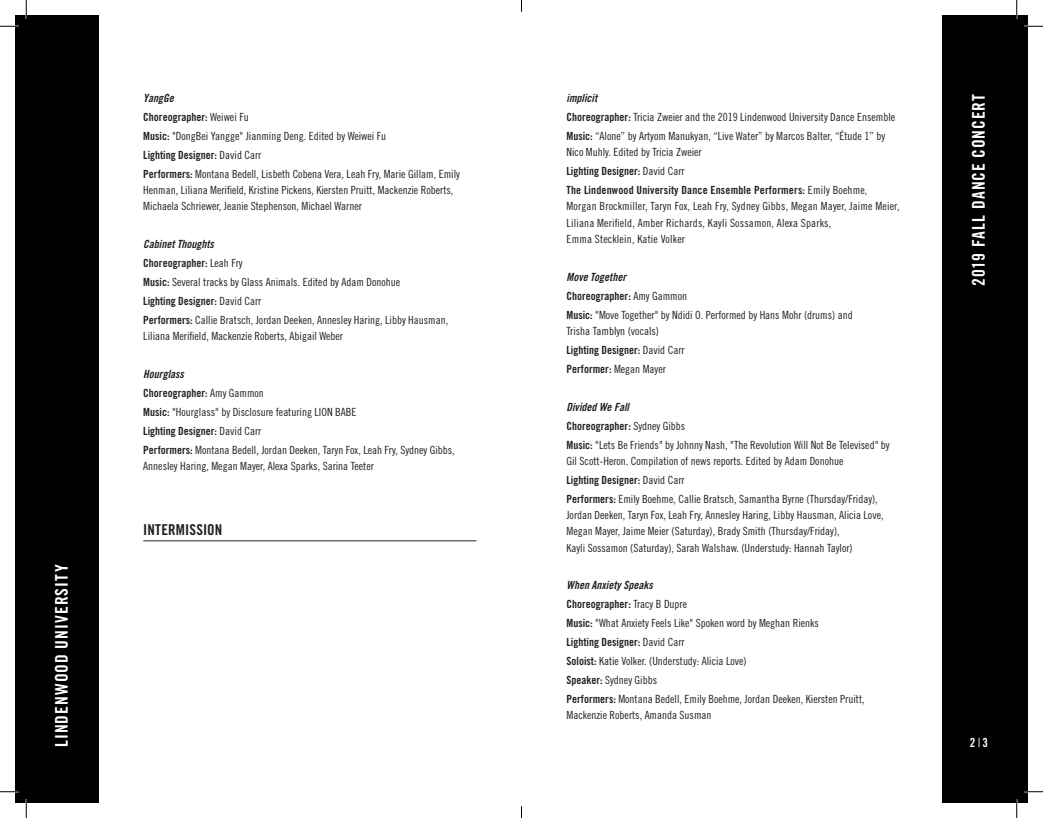
<style>
.page{position:relative;width:1043px;height:818px;background:#fff}
.page>*{position:absolute;margin:0;border:0;box-sizing:border-box;transform-origin:0 0}
.t1{font:17.5px "Trade Gothic LT Std Bd Cn 20";letter-spacing:.055em;color:#fff}
.t2{font:15px "Trade Gothic LT Std Bd Cn 20";letter-spacing:.005em;color:#231f20}
.t3{font:12.5px "Trade Gothic LT Std Bd Cn 20";color:#fff}
.t4{font:11.25px/16.2px "Trade Gothic LT Std Cn 18";color:#231f20}
.t5{font:11.25px/19px "Trade Gothic LT Std Bd Cn 20";color:#231f20}
.t6{font:11.25px "Trade Gothic LT Std Bd Cn 20 Obl";color:#231f20}
.s1{font-family:"Trade Gothic LT Std Cn 18"}
.s2{font-family:"Trade Gothic LT Std Bd Cn 20"}
</style>
<div class="page">
<div style="left:942px;top:15px;width:86px;height:787px;background:#000"></div>
<div style="left:15px;top:15px;width:84px;height:787px;background:#000"></div>
<hr style="left:143px;top:540px;width:333px;height:1px;background:#231f20">
<svg style="left:0;top:25px;width:19px;height:2px"></svg>
<svg style="left:1024px;top:25px;width:18px;height:2px"></svg>
<svg style="left:0;top:790px;width:19px;height:2px"></svg>
<svg style="left:1024px;top:790px;width:18px;height:2px"></svg>
<svg style="left:25px;top:0;width:2px;height:19px"></svg>
<svg style="left:25px;top:799px;width:2px;height:19px"></svg>
<svg style="left:1015px;top:0;width:2px;height:19px"></svg>
<svg style="left:1015px;top:799px;width:2px;height:19px"></svg>
<svg style="left:521px;top:806px;width:1px;height:12px"></svg>
<h1 class="t1" style="left:51px;top:746px;width:183px;rotate:-90deg">LINDENWOOD UNIVERSITY</h1>
<p class="t6" style="left:143px;top:91px;width:32px">YangGe</p>
<p class="t5" style="left:143px;top:107px;width:107px">Choreographer: <span class="s1">Weiwei Fu</span></p>
<p class="t4" style="left:143px;top:127px;width:244px"><span class="s2">Music:</span> "DongBei Yangge" Jianming Deng. Edited by Weiwei Fu</p>
<p class="t5" style="left:143px;top:145px;width:120px">Lighting Designer: <span class="s1">David Carr</span></p>
<p class="t4" style="left:143px;top:165px;width:318px"><span class="s2">Performers:</span> Montana Bedell, Lisbeth Cobena Vera, Leah Fry, Marie Gillam, Emily<br>Henman, Liliana Merifield, Kristine Pickens, Kiersten Pruitt, Mackenzie Roberts,<br>Michaela Schriewer, Jeanie Stephenson, Michael Warner</p>
<p class="t6" style="left:143px;top:237px;width:72px">Cabinet Thoughts</p>
<p class="t5" style="left:143px;top:253px;width:101px">Choreographer: <span class="s1">Leah Fry</span></p>
<p class="t4" style="left:143px;top:274px;width:258px"><span class="s2">Music:</span> Several tracks by Glass Animals. Edited by Adam Donohue</p>
<p class="t5" style="left:143px;top:291px;width:120px">Lighting Designer: <span class="s1">David Carr</span></p>
<p class="t4" style="left:143px;top:311px;width:306px"><span class="s2">Performers:</span> Callie Bratsch, Jordan Deeken, Annesley Haring, Libby Hausman,<br>Liliana Merifield, Mackenzie Roberts, Abigail Weber</p>
<p class="t6" style="left:143px;top:367px;width:42px">Hourglass</p>
<p class="t5" style="left:143px;top:383px;width:122px">Choreographer: <span class="s1">Amy Gammon</span></p>
<p class="t4" style="left:143px;top:403px;width:215px"><span class="s2">Music:</span> "Hourglass" by Disclosure featuring LION BABE</p>
<p class="t5" style="left:143px;top:421px;width:120px">Lighting Designer: <span class="s1">David Carr</span></p>
<p class="t4" style="left:143px;top:441px;width:313px"><span class="s2">Performers:</span> Montana Bedell, Jordan Deeken, Taryn Fox, Leah Fry, Sydney Gibbs,<br>Annesley Haring, Megan Mayer, Alexa Sparks, Sarina Teeter</p>
<h2 class="t2" style="left:143px;top:520px;width:80px">INTERMISSION</h2>
<p class="t6" style="left:566px;top:91px;width:32px">implicit</p>
<p class="t4" style="left:566px;top:107px;width:330px;line-height:19px"><span class="s2">Choreographer:</span> Tricia Zweier and the 2019 Lindenwood University Dance Ensemble<br><span class="s2">Music:</span> “Alone” by Artyom Manukyan, “Live Water” by Marcos Balter, “Étude 1” by</p>
<p class="t4" style="left:566px;top:144px;width:137px">Nico Muhly. Edited by Tricia Zweier</p>
<p class="t5" style="left:566px;top:161px;width:302px">Lighting Designer: <span class="s1">David Carr<br></span>The Lindenwood University Dance Ensemble Performers: <span class="s1">Emily Boehme,</span></p>
<p class="t4" style="left:566px;top:198px;width:334px">Morgan Brockmiller, Taryn Fox, Leah Fry, Sydney Gibbs, Megan Mayer, Jaime Meier,<br>Liliana Merifield, Amber Richards, Kayli Sossamon, Alexa Sparks,<br>Emma Stecklein, Katie Volker</p>
<p class="t6" style="left:566px;top:270px;width:61px">Move Together</p>
<p class="t5" style="left:566px;top:286px;width:122px">Choreographer: <span class="s1">Amy Gammon</span></p>
<p class="t4" style="left:566px;top:306px;width:288px"><span class="s2">Music:</span> "Move Together" by Ndidi O. Performed by Hans Mohr (drums) and<br>Trisha Tamblyn (vocals)</p>
<p class="t5" style="left:566px;top:340px;width:120px">Lighting Designer: <span class="s1">David Carr<br></span>Performer: <span class="s1">Megan Mayer</span></p>
<p class="t6" style="left:566px;top:400px;width:64px">Divided We Fall</p>
<p class="t5" style="left:566px;top:416px;width:120px">Choreographer: <span class="s1">Sydney Gibbs</span></p>
<p class="t4" style="left:566px;top:436px;width:325px"><span class="s2">Music:</span> "Lets Be Friends" by Johnny Nash, "The Revolution Will Not Be Televised" by<br>Gil Scott-Heron. Compilation of news reports. Edited by Adam Donohue</p>
<p class="t5" style="left:566px;top:470px;width:120px">Lighting Designer: <span class="s1">David Carr</span></p>
<p class="t4" style="left:566px;top:490px;width:318px"><span class="s2">Performers:</span> Emily Boehme, Callie Bratsch, Samantha Byrne (Thursday/Friday), Jordan Deeken, Taryn Fox, Leah Fry, Annesley Haring, Libby Hausman, Alicia Love, Megan Mayer, Jaime Meier (Saturday), Brady Smith (Thursday/Friday),<br>Kayli Sossamon (Saturday), Sarah Walshaw. (Understudy: Hannah Taylor)</p>
<p class="t6" style="left:566px;top:578px;width:88px">When Anxiety Speaks</p>
<p class="t5" style="left:566px;top:594px;width:122px">Choreographer: <span class="s1">Tracy B Dupre</span></p>
<p class="t4" style="left:566px;top:615px;width:254px"><span class="s2">Music:</span> "What Anxiety Feels Like" Spoken word by Meghan Rienks</p>
<p class="t5" style="left:566px;top:632px;width:120px">Lighting Designer: <span class="s1">David Carr</span></p>
<p class="t4" style="left:566px;top:651px;width:300px;line-height:19px"><span class="s2">Soloist:</span> Katie Volker. (Understudy: Alicia Love)<br><span class="s2">Speaker:</span> Sydney Gibbs<br><span class="s2">Performers:</span> Montana Bedell, Emily Boehme, Jordan Deeken, Kiersten Pruitt,</p>
<p class="t4" style="left:566px;top:707px;width:146px">Mackenzie Roberts, Amanda Susman</p>
<h1 class="t1" style="left:968px;top:286px;width:194px;rotate:-90deg">2019 FALL DANCE CONCERT</h1>
<p class="t3" style="left:969px;top:734px;width:20px">2 <span class="s1">|</span> 3</p>
</div>
